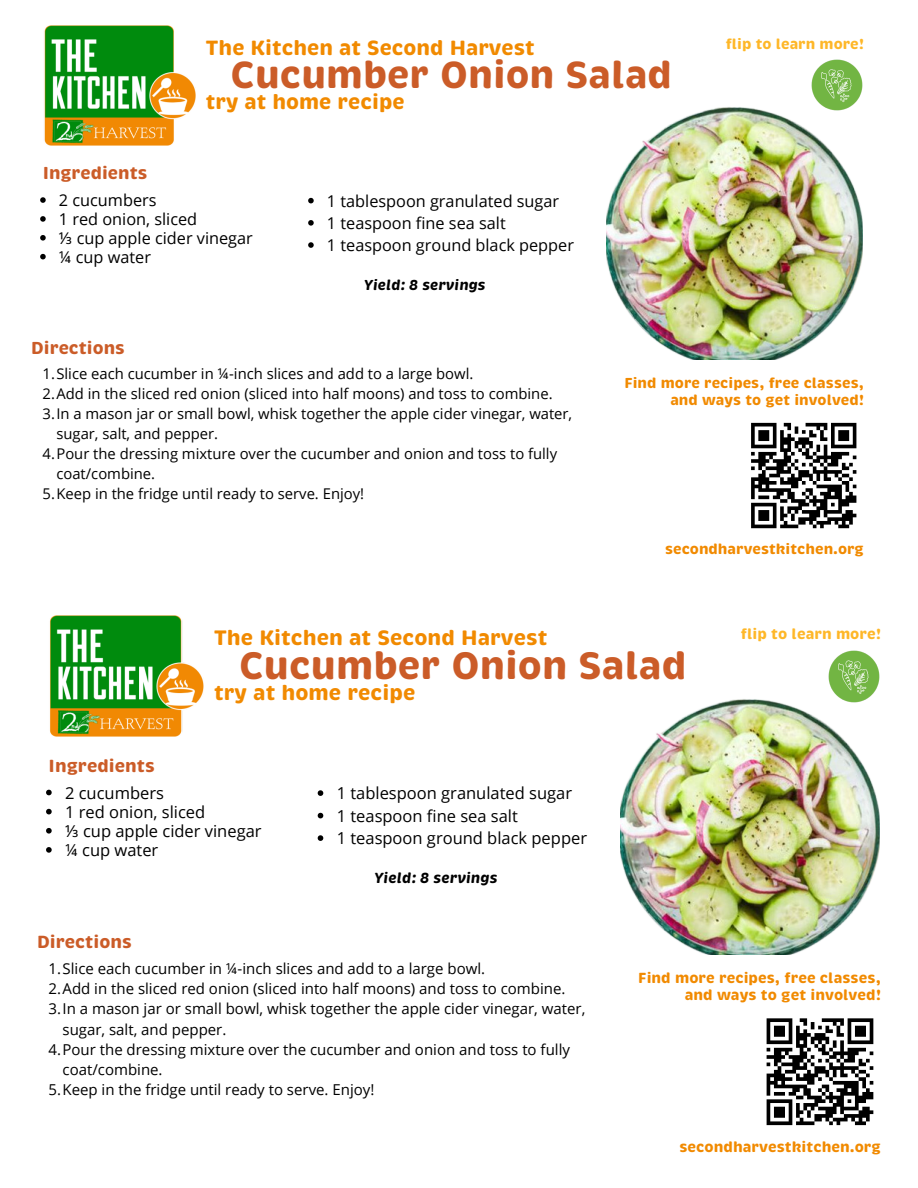
<style>
.page{position:relative;width:918px;height:1188px;background:#fff}
.page>*{position:absolute;margin:0;border:0;box-sizing:border-box;transform-origin:0 0}
.t1{font:700 39.15px "Brevia";color:#cb5c28}
.t2{font:700 38.7px "Brevia";color:#cb5c28}
.t3{font:700 21.45px "Brevia";color:#f18a00}
.t4{font:700 21.15px "Brevia";color:#f18a00}
.t5{font:700 18px "Brevia";color:#cb5c28}
.t6{font:700 17.7px "Brevia";color:#cb5c28}
.t7{font:16.5px "Open Sans";color:#000}
.t8{font:16.2px "Open Sans";color:#000}
.t9{font:15px/20.2px "Open Sans";color:#000}
.t10{font:700 15px "Brevia";color:#f18a00}
.t11{font:700 15px "Brevia";color:#feb728}
.t12{font:italic 700 15px "Brevia";color:#000}
.t13{font:14.85px/20px "Open Sans";color:#000}
.t14{font:700 14.85px "Brevia";color:#f18a00}
.t15{font:700 14.85px "Brevia";color:#feb728}
.t16{font:italic 700 14.85px "Brevia";color:#000}
.s1{font-family:"Noto Sans"}
</style>
<div class="page">
<img style="left:44px;top:25px;width:152px;height:120px">
<svg style="left:751px;top:422px;width:106px;height:107px"></svg>
<img style="left:607px;top:107px;width:255px;height:252px">
<svg style="left:40px;top:197px;width:6px;height:6px"></svg>
<svg style="left:40px;top:216px;width:6px;height:6px"></svg>
<svg style="left:40px;top:235px;width:6px;height:6px"></svg>
<svg style="left:40px;top:254px;width:6px;height:5px"></svg>
<svg style="left:308px;top:198px;width:6px;height:5px"></svg>
<svg style="left:308px;top:220px;width:6px;height:6px"></svg>
<svg style="left:308px;top:242px;width:6px;height:6px"></svg>
<img style="left:812px;top:60px;width:51px;height:51px">
<img style="left:50px;top:615px;width:154px;height:122px">
<svg style="left:766px;top:1018px;width:108px;height:108px"></svg>
<img style="left:620px;top:699px;width:259px;height:255px">
<svg style="left:46px;top:790px;width:6px;height:5px"></svg>
<svg style="left:46px;top:809px;width:6px;height:5px"></svg>
<svg style="left:46px;top:828px;width:6px;height:6px"></svg>
<svg style="left:46px;top:847px;width:6px;height:6px"></svg>
<svg style="left:318px;top:790px;width:5px;height:6px"></svg>
<svg style="left:318px;top:813px;width:5px;height:5px"></svg>
<svg style="left:318px;top:835px;width:5px;height:6px"></svg>
<img style="left:828px;top:650px;width:52px;height:52px">
<p class="t4" style="left:206px;top:33px;width:330px">The Kitchen at Second Harvest</p>
<p class="t4" style="left:206px;top:88px;width:200px">try at home recipe</p>
<p class="t2" style="left:231px;top:49px;width:443px">Cucumber Onion Salad</p>
<p class="t6" style="left:43px;top:162px;width:106px">Ingredients</p>
<p class="t8" style="left:59px;top:189px;width:99px">2 cucumbers</p>
<p class="t8" style="left:59px;top:208px;width:140px">1 red onion, sliced</p>
<p class="t8" style="left:59px;top:227px;width:195px"><span class="s1">⅓</span> cup apple cider vinegar</p>
<p class="t8" style="left:59px;top:245px;width:94px">¼ cup water</p>
<p class="t6" style="left:31px;top:336px;width:95px">Directions</p>
<p class="t8" style="left:327px;top:189px;width:234px">1 tablespoon granulated sugar</p>
<p class="t8" style="left:327px;top:212px;width:180px">1 teaspoon fine sea salt</p>
<p class="t8" style="left:327px;top:234px;width:249px">1 teaspoon ground black pepper</p>
<p class="t16" style="left:364px;top:275px;width:123px">Yield: 8 servings</p>
<p class="t15" style="left:726px;top:34px;width:140px">flip to learn more!</p>
<p class="t13" style="left:43px;top:363px;width:432px">1.Slice each cucumber in ¼-inch slices and add to a large bowl.</p>
<p class="t13" style="left:43px;top:383px;width:512px">2.Add in the sliced red onion (sliced into half moons) and toss to combine.</p>
<p class="t13" style="left:56px;top:403px;width:517px;text-indent:-14px">3.In a mason jar or small bowl, whisk together the apple cider vinegar, water, sugar, salt, and pepper.</p>
<p class="t13" style="left:56px;top:443px;width:502px;text-indent:-14px">4.Pour the dressing mixture over the cucumber and onion and toss to fully coat/combine.</p>
<p class="t13" style="left:43px;top:483px;width:323px">5.Keep in the fridge until ready to serve. Enjoy!</p>
<p class="t14" style="left:624px;top:373px;width:241px">Find more recipes, free classes,</p>
<p class="t14" style="left:670px;top:390px;width:195px">and ways to get involved!</p>
<p class="t14" style="left:665px;top:540px;width:200px">secondharvestkitchen.org</p>
<p class="t3" style="left:214px;top:624px;width:335px">The Kitchen at Second Harvest</p>
<p class="t3" style="left:214px;top:679px;width:203px">try at home recipe</p>
<p class="t1" style="left:239px;top:640px;width:449px">Cucumber Onion Salad</p>
<p class="t5" style="left:49px;top:754px;width:108px">Ingredients</p>
<p class="t7" style="left:65px;top:781px;width:100px">2 cucumbers</p>
<p class="t7" style="left:65px;top:800px;width:142px">1 red onion, sliced</p>
<p class="t7" style="left:65px;top:819px;width:198px"><span class="s1">⅓</span> cup apple cider vinegar</p>
<p class="t7" style="left:65px;top:838px;width:95px">¼ cup water</p>
<p class="t5" style="left:37px;top:930px;width:96px">Directions</p>
<p class="t7" style="left:337px;top:782px;width:237px">1 tablespoon granulated sugar</p>
<p class="t7" style="left:337px;top:804px;width:183px">1 teaspoon fine sea salt</p>
<p class="t7" style="left:337px;top:827px;width:252px">1 teaspoon ground black pepper</p>
<p class="t12" style="left:375px;top:868px;width:125px">Yield: 8 servings</p>
<p class="t11" style="left:741px;top:624px;width:142px">flip to learn more!</p>
<p class="t9" style="left:49px;top:958px;width:438px">1.Slice each cucumber in ¼-inch slices and add to a large bowl.</p>
<p class="t9" style="left:49px;top:978px;width:518px">2.Add in the sliced red onion (sliced into half moons) and toss to combine.</p>
<p class="t9" style="left:63px;top:998px;width:524px;text-indent:-14px">3.In a mason jar or small bowl, whisk together the apple cider vinegar, water, sugar, salt, and pepper.</p>
<p class="t9" style="left:63px;top:1039px;width:509px;text-indent:-14px">4.Pour the dressing mixture over the cucumber and onion and toss to fully coat/combine.</p>
<p class="t9" style="left:49px;top:1079px;width:327px">5.Keep in the fridge until ready to serve. Enjoy!</p>
<p class="t10" style="left:638px;top:968px;width:244px">Find more recipes, free classes,</p>
<p class="t10" style="left:685px;top:985px;width:198px">and ways to get involved!</p>
<p class="t10" style="left:679px;top:1137px;width:203px">secondharvestkitchen.org</p>
</div>
